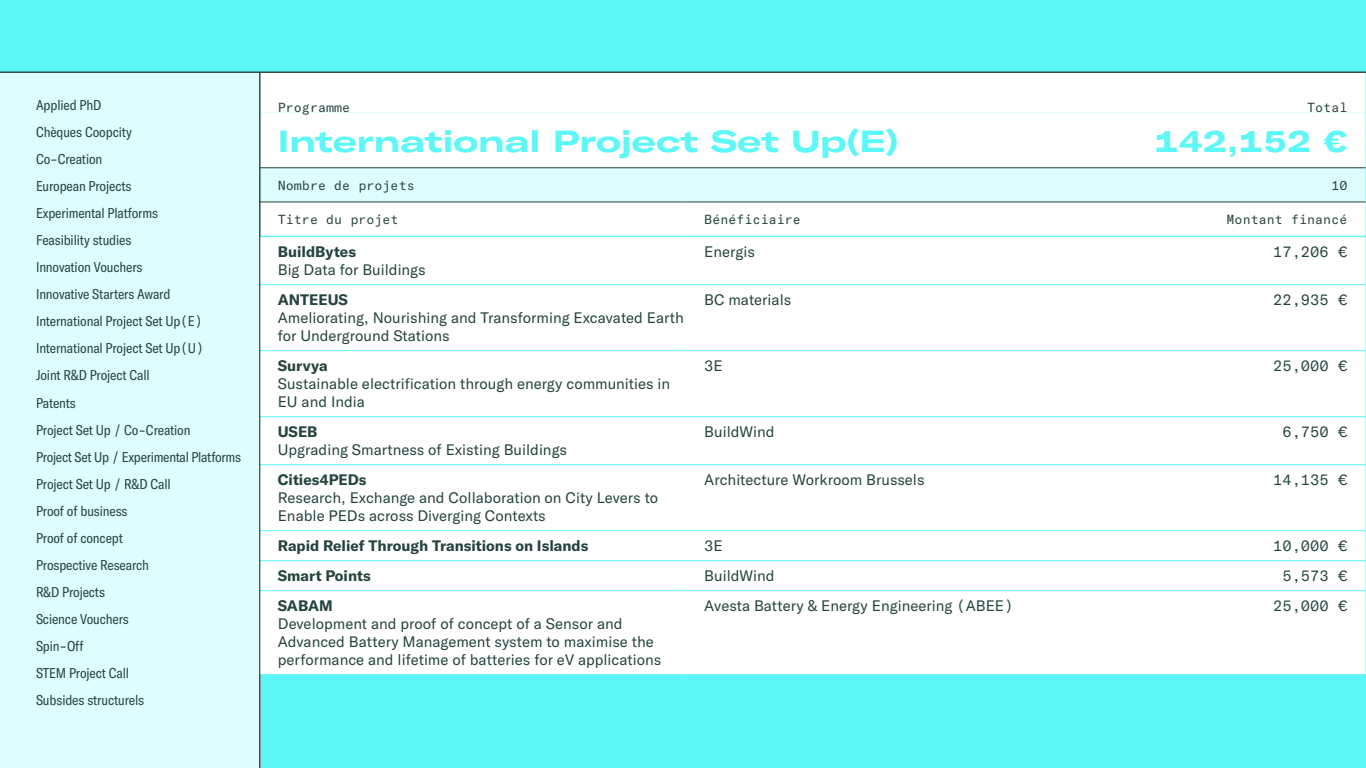
<style>
.page{position:relative;width:1366px;height:768px;background:#5df7f7}
.page>*{position:absolute;margin:0;border:0;box-sizing:border-box;transform-origin:0 0}
.t1{font:700 expanded 30px "GT America";color:#5df7f7}
.t2{font:15px/18px "GT America";color:#26443f}
.t3{font:700 15px "GT America";color:#26443f}
.t4{font:15px "GT America Mono";color:#26443f}
.t5{font:condensed 14px/27px "GT America";letter-spacing:-.01em;color:#26443f}
.t6{font:13px "GT America Mono";color:#26443f}
</style>
<div class="page">
<div style="left:0;top:72px;width:260px;height:696px;background:#dffdfd"></div>
<div style="left:261px;top:73px;width:1105px;height:163px;background:#fff"></div>
<div style="left:261px;top:112px;width:1104px;height:56px;background:#fff"></div>
<div style="left:261px;top:169px;width:1105px;height:33px;background:#dffdfd"></div>
<hr style="left:686px;top:202px;width:216px;height:1px;background:#26443f">
<hr style="left:902px;top:202px;width:256px;height:1px;background:#26443f">
<hr style="left:1158px;top:202px;width:208px;height:1px;background:#26443f">
<hr style="left:260px;top:202px;width:426px;height:1px;background:#26443f">
<hr style="left:902px;top:168px;width:256px;height:1px;background:#26443f">
<hr style="left:1158px;top:168px;width:208px;height:1px;background:#26443f">
<hr style="left:260px;top:168px;width:426px;height:1px;background:#26443f">
<hr style="left:686px;top:168px;width:216px;height:1px;background:#26443f">
<div style="left:261px;top:237px;width:1105px;height:437px;background:#fff"></div>
<hr style="left:260px;top:284px;width:426px;height:1px;background:#5df7f7">
<hr style="left:686px;top:284px;width:472px;height:1px;background:#5df7f7">
<hr style="left:1158px;top:284px;width:208px;height:1px;background:#5df7f7">
<hr style="left:260px;top:350px;width:426px;height:1px;background:#5df7f7">
<hr style="left:686px;top:350px;width:472px;height:1px;background:#5df7f7">
<hr style="left:1158px;top:350px;width:208px;height:1px;background:#5df7f7">
<hr style="left:260px;top:416px;width:426px;height:1px;background:#5df7f7">
<hr style="left:686px;top:416px;width:472px;height:1px;background:#5df7f7">
<hr style="left:1158px;top:416px;width:208px;height:1px;background:#5df7f7">
<hr style="left:260px;top:464px;width:426px;height:1px;background:#5df7f7">
<hr style="left:686px;top:464px;width:472px;height:1px;background:#5df7f7">
<hr style="left:1158px;top:464px;width:208px;height:1px;background:#5df7f7">
<hr style="left:260px;top:530px;width:426px;height:1px;background:#5df7f7">
<hr style="left:686px;top:530px;width:472px;height:1px;background:#5df7f7">
<hr style="left:1158px;top:530px;width:208px;height:1px;background:#5df7f7">
<hr style="left:260px;top:560px;width:426px;height:1px;background:#5df7f7">
<hr style="left:686px;top:560px;width:472px;height:1px;background:#5df7f7">
<hr style="left:1158px;top:560px;width:208px;height:1px;background:#5df7f7">
<hr style="left:260px;top:590px;width:426px;height:1px;background:#5df7f7">
<hr style="left:686px;top:590px;width:472px;height:1px;background:#5df7f7">
<hr style="left:1158px;top:590px;width:208px;height:1px;background:#5df7f7">
<hr style="left:0;top:72px;width:1366px;height:1px;background:#26443f">
<hr style="left:260px;top:72px;width:1px;height:696px;background:#26443f">
<p class="t5" style="left:36px;top:92px;width:207px">Applied PhD<br>Chèques Coopcity<br>Co-Creation<br>European Projects<br>Experimental Platforms<br>Feasibility studies<br>Innovation Vouchers<br>Innovative Starters Award<br>International Project Set Up(E)<br>International Project Set Up(U)<br>Joint R&amp;D Project Call<br>Patents<br>Project Set Up / Co-Creation<br>Project Set Up / Experimental Platforms<br>Project Set Up / R&amp;D Call<br>Proof of business<br>Proof of concept<br>Prospective Research<br>R&amp;D Projects<br>Science Vouchers<br>Spin-Off<br>STEM Project Call<br>Subsides structurels</p>
<p class="t6" style="left:278px;top:100px;width:74px">Programme</p>
<p class="t6" style="left:1307px;top:100px;width:42px">Total</p>
<h1 class="t1" style="left:278px;top:122px;width:622px">International Project Set Up(E)</h1>
<h1 class="t1" style="left:1155px;top:122px;width:194px">142,152 €</h1>
<p class="t6" style="left:278px;top:178px;width:139px">Nombre de projets</p>
<p class="t6" style="left:1331px;top:178px;width:18px">10</p>
<p class="t6" style="left:278px;top:212px;width:122px">Titre du projet</p>
<p class="t6" style="left:704px;top:212px;width:98px">Bénéficiaire</p>
<p class="t6" style="left:1227px;top:212px;width:122px">Montant financé</p>
<p class="t3" style="left:278px;top:242px;width:80px">BuildBytes</p>
<p class="t2" style="left:278px;top:260px;width:149px">Big Data for Buildings</p>
<p class="t2" style="left:704px;top:242px;width:52px">Energis</p>
<p class="t4" style="left:1273px;top:243px;width:76px">17,206 €</p>
<p class="t3" style="left:278px;top:290px;width:72px">ANTEEUS</p>
<p class="t2" style="left:278px;top:308px;width:408px">Ameliorating, Nourishing and Transforming Excavated Earth for Underground Stations</p>
<p class="t2" style="left:704px;top:290px;width:89px">BC materials</p>
<p class="t4" style="left:1273px;top:291px;width:76px">22,935 €</p>
<p class="t3" style="left:278px;top:356px;width:51px">Survya</p>
<p class="t2" style="left:278px;top:374px;width:394px">Sustainable electrification through energy communities in<br>EU and India</p>
<p class="t2" style="left:704px;top:356px;width:20px">3E</p>
<p class="t4" style="left:1273px;top:357px;width:76px">25,000 €</p>
<p class="t3" style="left:278px;top:422px;width:41px">USEB</p>
<p class="t2" style="left:278px;top:440px;width:291px">Upgrading Smartness of Existing Buildings</p>
<p class="t2" style="left:704px;top:422px;width:72px">BuildWind</p>
<p class="t4" style="left:1282px;top:423px;width:67px">6,750 €</p>
<p class="t3" style="left:278px;top:470px;width:90px">Cities4PEDs</p>
<p class="t2" style="left:278px;top:488px;width:382px">Research, Exchange and Collaboration on City Levers to<br>Enable PEDs across Diverging Contexts</p>
<p class="t2" style="left:704px;top:470px;width:222px">Architecture Workroom Brussels</p>
<p class="t4" style="left:1273px;top:471px;width:76px">14,135 €</p>
<p class="t3" style="left:278px;top:536px;width:312px">Rapid Relief Through Transitions on Islands</p>
<p class="t2" style="left:704px;top:536px;width:20px">3E</p>
<p class="t4" style="left:1273px;top:537px;width:76px">10,000 €</p>
<p class="t3" style="left:278px;top:566px;width:94px">Smart Points</p>
<p class="t2" style="left:704px;top:566px;width:72px">BuildWind</p>
<p class="t4" style="left:1282px;top:567px;width:67px">5,573 €</p>
<p class="t3" style="left:278px;top:596px;width:56px">SABAM</p>
<p class="t2" style="left:278px;top:614px;width:385px">Development and proof of concept of a Sensor and<br>Advanced Battery Management system to maximise the performance and lifetime of batteries for eV applications</p>
<p class="t2" style="left:704px;top:596px;width:311px">Avesta Battery &amp; Energy Engineering (ABEE)</p>
<p class="t4" style="left:1273px;top:597px;width:76px">25,000 €</p>
</div>
